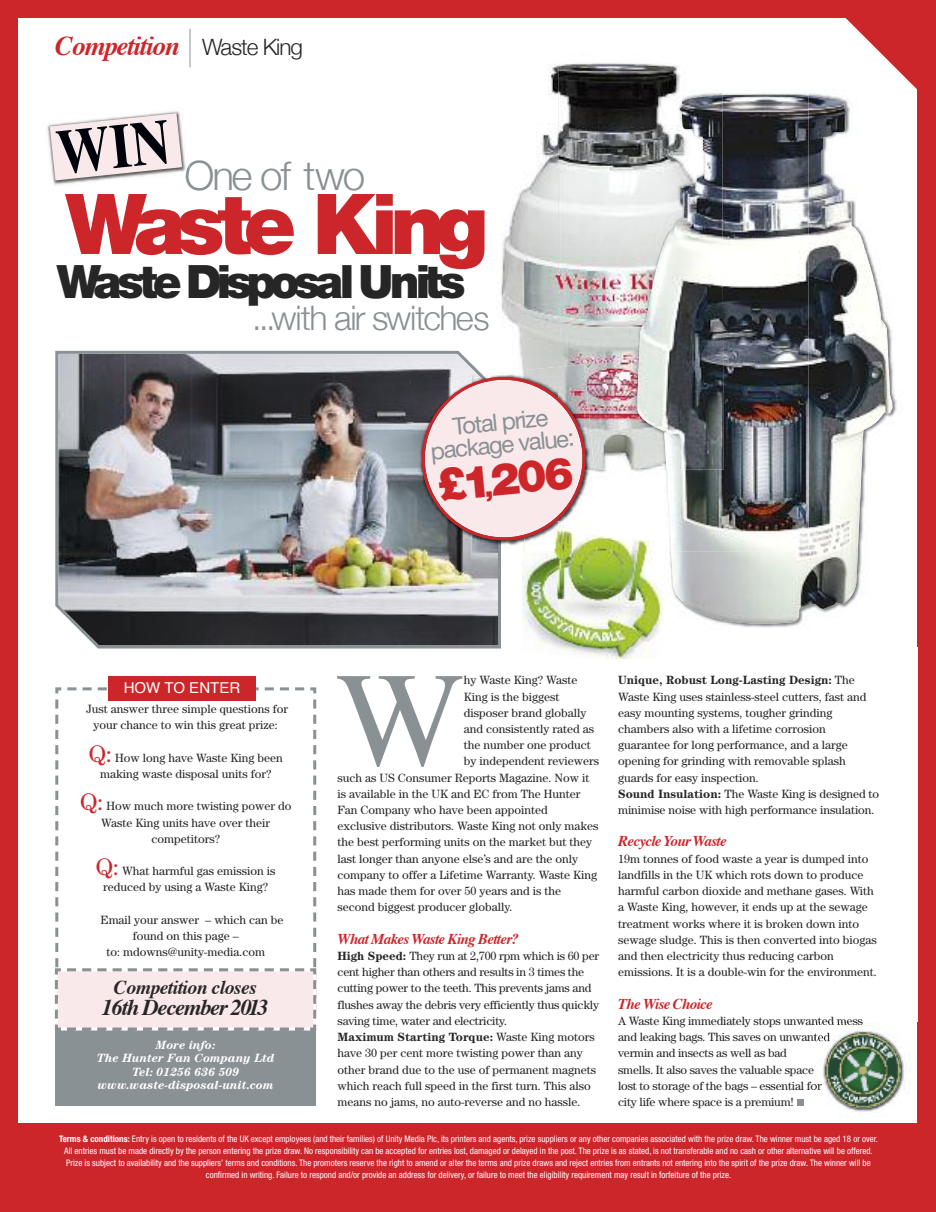
<style>
.page{position:relative;width:936px;height:1212px;background:#fff}
.page>*{position:absolute;margin:0;border:0;box-sizing:border-box;transform-origin:0 0}
.t1{font:134.85px "Times";color:#8a9195}
.t2{font:900 84px "Helvetica Neue";letter-spacing:-.095em;color:#cc262b}
.t3{font:900 46.05px "Helvetica Neue";letter-spacing:-.105em;color:#272627}
.t4{font:900 44.55px "Helvetica Neue";color:#cc262b}
.t5{font:300 40.35px "Helvetica Neue";letter-spacing:-.055em;color:#8a9195}
.t6{font:300 33.9px "Helvetica Neue";letter-spacing:-.04em;color:#8a9195}
.t7{font:italic 700 27px "Times";letter-spacing:-.045em;color:#cc262b}
.t8{font:23.85px/22.4px "Helvetica Neue";color:#8a9195;text-align:center}
.t9{font:italic 700 22.5px "Times";letter-spacing:-.055em;color:#272627}
.t10{font:300 22.5px "Helvetica Neue";letter-spacing:-.045em;color:#272627}
.t11{font:italic 700 19.5px "Times";letter-spacing:-.025em;color:#272627}
.t12{font:italic 700 15px "Times";letter-spacing:-.045em;color:#cc262b}
.t13{font:15px "Helvetica";color:#fff}
.t14{font:12px/16.2px "Century";color:#272627;text-align:center}
.t15{font:italic 700 12px/13.5px "Century";color:#fff;text-align:center}
.t16{font:condensed 9px/12px "Helvetica Neue";color:#fff;text-align:center}
.s1{font-size:26.25px}
.s2{font-size:24px;color:#cc262b}
.s3{font-weight:700}
</style>
<div class="page">
<div style="left:0;top:0;width:935px;height:1212px;border:18px solid #cc262b"></div>
<hr style="left:190px;top:29px;width:1px;height:38px;background:#8a9195">
<img style="left:47px;top:111px;width:132px;height:74px">
<div style="left:15px;top:1124px;width:905px;height:74px;background:#cc262b"></div>
<div style="left:55px;top:1026px;width:261px;height:80px;background:#8a9195"></div>
<svg style="left:54px;top:686px;width:263px;height:345px"></svg>
<div style="left:108px;top:676px;width:147px;height:25px;background:#cc262b"></div>
<div style="left:796px;top:1099px;width:7px;height:7px;background:#8a9195"></div>
<img style="left:839px;top:1103px;width:50px;height:5px">
<img style="left:917px;top:1022px;width:2px;height:102px">
<svg style="left:814px;top:1084px;width:6px;height:6px"></svg>
<img style="left:825px;top:1032px;width:75px;height:71px">
<img style="left:522px;top:551px;width:126px;height:107px">
<img style="left:55px;top:351px;width:446px;height:297px">
<img style="left:472px;top:210px;width:12px;height:58px">
<img style="left:474px;top:312px;width:14px;height:19px">
<img style="left:501px;top:63px;width:175px;height:301px">
<img style="left:670px;top:93px;width:248px;height:553px">
<img style="left:558px;top:543px;width:106px;height:103px">
<img style="left:722px;top:93px;width:86px;height:2px">
<img style="left:594px;top:470px;width:70px;height:81px">
<img style="left:601px;top:521px;width:63px;height:18px">
<img style="left:558px;top:66px;width:164px;height:404px">
<img style="left:671px;top:95px;width:221px;height:529px">
<img style="left:666px;top:95px;width:142px;height:456px">
<img style="left:637px;top:95px;width:86px;height:375px">
<img style="left:409px;top:375px;width:65px;height:181px">
<img style="left:589px;top:470px;width:10px;height:51px">
<img style="left:589px;top:521px;width:12px;height:22px">
<img style="left:589px;top:364px;width:5px;height:106px">
<svg style="left:418px;top:364px;width:171px;height:187px;background:#d9c7c7"></svg>
<svg style="left:815px;top:0;width:120px;height:135px"></svg>
<svg style="left:50px;top:113px;width:140px;height:67px"></svg>
<h3 class="t7" style="left:55px;top:35px;width:126px">Competition</h3>
<h3 class="t10" style="left:202px;top:34px;width:102px">Waste King</h3>
<h3 class="t5" style="left:185px;top:151px;width:182px">One of two</h3>
<h2 class="t2" style="left:66px;top:194px;width:424px">Waste King</h2>
<h3 class="t3" style="left:57px;top:265px;width:410px">Waste Disposal Units</h3>
<h3 class="t6" style="left:252px;top:297px;width:239px">...with air switches</h3>
<h3 class="t8" style="left:428px;top:419px;width:145px;rotate:-5deg">Total prize package value:</h3>
<h3 class="t4" style="left:436px;top:469px;width:139px;rotate:-5deg">£1<span class="s1">,</span>206</h3>
<p class="t13" style="left:124px;top:681px;width:118px">HOW TO ENTER</p>
<p class="t14" style="left:86px;top:702px;width:203px">Just answer three simple questions for your chance to win this great prize:</p>
<p class="t14" style="left:89px;top:750px;width:195px"><span class="s2">Q:</span> How long have Waste King been making waste disposal units for?</p>
<p class="t14" style="left:80px;top:799px;width:213px"><span class="s2">Q:</span> How much more twisting power do<br>Waste King units have over their competitors?</p>
<p class="t14" style="left:96px;top:864px;width:181px"><span class="s2">Q:</span> What harmful gas emission is reduced by using a Waste King?</p>
<p class="t14" style="left:101px;top:913px;width:184px">Email your answer – which can be</p>
<p class="t14" style="left:133px;top:929px;width:107px">found on this page –</p>
<p class="t14" style="left:106px;top:945px;width:160px">to: mdowns@unity-media.com</p>
<h3 class="t11" style="left:114px;top:979px;width:144px">Competition closes</h3>
<h3 class="t9" style="left:102px;top:998px;width:168px">16th December 2013</h3>
<p class="t15" style="left:97px;top:1038px;width:179px">More info:<br>The Hunter Fan Company Ltd<br>Tel: 01256 636 509 www.waste-disposal-unit.com</p>
<h1 class="t1" style="left:336px;top:664px;width:129px">W</h1>
<p class="t14" style="left:464px;top:673px;width:115px">hy Waste King? Waste</p>
<p class="t14" style="left:464px;top:689px;width:97px">King is the biggest</p>
<p class="t14" style="left:464px;top:705px;width:124px">disposer brand globally</p>
<p class="t14" style="left:464px;top:722px;width:132px">and consistently rated as</p>
<p class="t14" style="left:464px;top:738px;width:128px">the number one product</p>
<p class="t14" style="left:464px;top:754px;width:137px">by independent reviewers</p>
<p class="t14" style="left:337px;top:770px;width:253px">such as US Consumer Reports Magazine. Now it</p>
<p class="t14" style="left:337px;top:787px;width:244px">is available in the UK and EC from The Hunter</p>
<p class="t14" style="left:337px;top:803px;width:212px">Fan Company who have been appointed</p>
<p class="t14" style="left:337px;top:819px;width:262px">exclusive distributors. Waste King not only makes</p>
<p class="t14" style="left:337px;top:835px;width:256px">the best performing units on the market but they</p>
<p class="t14" style="left:337px;top:851px;width:242px">last longer than anyone else’s and are the only</p>
<p class="t14" style="left:337px;top:868px;width:261px">company to offer a Lifetime Warranty. Waste King</p>
<p class="t14" style="left:337px;top:884px;width:225px">has made them for over 50 years and is the</p>
<p class="t14" style="left:337px;top:900px;width:176px">second biggest producer globally.</p>
<p class="t12" style="left:337px;top:932px;width:183px">What Makes Waste King Better?</p>
<p class="t14" style="left:337px;top:949px;width:263px;text-align:left"><span class="s3">High Speed:</span> They run at 2,700 rpm which is 60 per cent higher than others and results in 3 times the cutting power to the teeth. This prevents jams and flushes away the debris very efficiently thus quickly saving time, water and electricity.<br><span class="s3">Maximum Starting Torque:</span> Waste King motors have 30 per cent more twisting power than any other brand due to the use of permanent magnets which reach full speed in the first turn. This also means no jams, no auto-reverse and no hassle.</p>
<p class="t14" style="left:618px;top:673px;width:262px;text-align:left"><span class="s3">Unique, Robust Long-Lasting Design:</span> The Waste King uses stainless-steel cutters, fast and easy mounting systems, tougher grinding chambers also with a lifetime corrosion guarantee for long performance, and a large opening for grinding with removable splash guards for easy inspection.<br><span class="s3">Sound Insulation:</span> The Waste King is designed to minimise noise with high performance insulation.</p>
<p class="t12" style="left:618px;top:835px;width:110px">Recycle Your Waste</p>
<p class="t14" style="left:618px;top:851px;width:260px;text-align:left">19m tonnes of food waste a year is dumped into landfills in the UK which rots down to produce harmful carbon dioxide and methane gases. With a Waste King, however, it ends up at the sewage treatment works where it is broken down into sewage sludge. This is then converted into biogas and then electricity thus reducing carbon emissions. It is a double-win for the environment.</p>
<p class="t12" style="left:618px;top:997px;width:96px">The Wise Choice</p>
<p class="t14" style="left:618px;top:1014px;width:246px;text-align:left">A Waste King immediately stops unwanted mess and leaking bags. This saves on unwanted vermin and insects as well as bad<br>smells. It also saves the valuable space<br>lost to storage of the bags – essential for<br>city life where space is a premium!</p>
<p class="t16" style="left:59px;top:1133px;width:820px"><span class="s3">Terms &amp; conditions:</span> Entry is open to residents of the UK except employees (and their families) of Unity Media Plc, its printers and agents, prize suppliers or any other companies associated with the prize draw. The winner must be aged 18 or over.<br>All entries must be made directly by the person entering the prize draw. No responsibility can be accepted for entries lost, damaged or delayed in the post. The prize is as stated, is not transferable and no cash or other alternative will be offered.<br>Prize is subject to availability and the suppliers’ terms and conditions. The promoters reserve the right to amend or alter the terms and prize draws and reject entries from entrants not entering into the spirit of the prize draw. The winner will be confirmed in writing. Failure to respond and/or provide an address for delivery, or failure to meet the eligibility requirement may result in forfeiture of the prize.</p>
</div>
